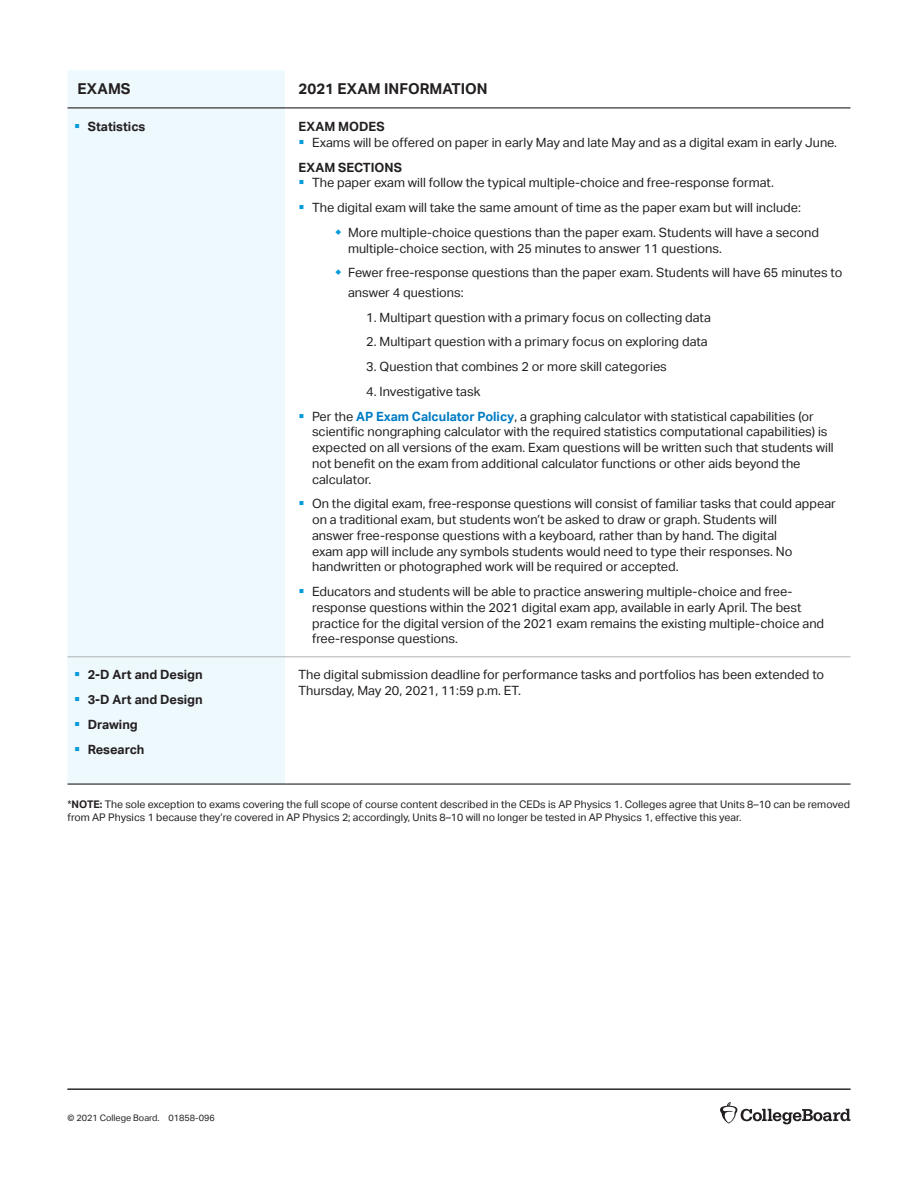
<style>
.page{position:relative;width:918px;height:1188px;background:#fff}
.page>*{position:absolute;margin:0;border:0;box-sizing:border-box;transform-origin:0 0}
.t1{font:700 15px "Aktiv Grotesk";color:#231f20}
.t2{font:12.75px/15.8px "Aktiv Grotesk";color:#231f20}
.t3{font:700 12.75px "Aktiv Grotesk";color:#231f20}
.t4{font:10.5px/13.5px "Aktiv Grotesk";color:#231f20}
.t5{font:9px "Aktiv Grotesk";color:#231f20}
.s1{color:#009ada}
.s2{font-weight:700}
.s3{font-weight:700;color:#007bc3}
</style>
<div class="page">
<svg style="left:720px;top:1102px;width:130px;height:22px"></svg>
<hr style="left:68px;top:1089px;width:782px;height:1px;background:#231f20">
<div style="left:68px;top:70px;width:217px;height:714px;background:#eef9fe"></div>
<hr style="left:68px;top:784px;width:217px;height:1px;background:#231f20">
<hr style="left:285px;top:784px;width:566px;height:1px;background:#231f20">
<hr style="left:68px;top:107px;width:217px;height:1px;background:#231f20">
<hr style="left:285px;top:107px;width:566px;height:1px;background:#231f20">
<hr style="left:68px;top:656px;width:217px;height:1px;background:#b0b2b4">
<hr style="left:285px;top:656px;width:566px;height:1px;background:#b0b2b4">
<p class="t1" style="left:78px;top:80px;width:55px">EXAMS</p>
<p class="t1" style="left:299px;top:80px;width:191px">2021 EXAM INFORMATION</p>
<p class="t3" style="left:74px;top:119px;width:73px"><span class="s1">▪</span> Statistics</p>
<p class="t3" style="left:299px;top:119px;width:88px">EXAM MODES</p>
<p class="t2" style="left:299px;top:130px;width:540px;line-height:24.8px"><span class="s1">▪</span> Exams will be offered on paper in early May and late May and as a digital exam in early June.<br><span class="s2">EXAM SECTIONS</span></p>
<p class="t2" style="left:299px;top:175px;width:477px"><span class="s1">▪</span> The paper exam will follow the typical multiple-choice and free-response format.</p>
<p class="t2" style="left:348px;top:195px;width:472px;line-height:24.8px;text-indent:-50px"><span class="s1">▪</span> The digital exam will take the same amount of time as the paper exam but will include:<br>More multiple-choice questions than the paper exam. Students will have a second</p>
<p class="t2" style="left:348px;top:236px;width:496px;line-height:24.8px">multiple-choice section, with 25 minutes to answer 11 questions.<br>Fewer free-response questions than the paper exam. Students will have 65 minutes to</p>
<p class="t2" style="left:348px;top:285px;width:117px">answer 4 questions:</p>
<p class="t2" style="left:366px;top:309px;width:346px">1. Multipart question with a primary focus on collecting data</p>
<p class="t2" style="left:366px;top:334px;width:343px">2. Multipart question with a primary focus on exploring data</p>
<p class="t2" style="left:366px;top:359px;width:302px">3. Question that combines 2 or more skill categories</p>
<p class="t2" style="left:366px;top:384px;width:116px">4. Investigative task</p>
<p class="t2" style="left:312px;top:408px;width:523px;text-indent:-14px"><span class="s1">▪</span> Per the <span class="s3">AP Exam Calculator Policy</span>, a graphing calculator with statistical capabilities (or scientific nongraphing calculator with the required statistics computational capabilities) is expected on all versions of the exam. Exam questions will be written such that students will not benefit on the exam from additional calculator functions or other aids beyond the calculator.</p>
<p class="t2" style="left:312px;top:496px;width:525px;text-indent:-14px"><span class="s1">▪</span> On the digital exam, free-response questions will consist of familiar tasks that could appear on a traditional exam, but students won’t be asked to draw or graph. Students will<br>answer free-response questions with a keyboard, rather than by hand. The digital<br>exam app will include any symbols students would need to type their responses. No handwritten or photographed work will be required or accepted.</p>
<p class="t2" style="left:312px;top:584px;width:514px;text-indent:-14px"><span class="s1">▪</span> Educators and students will be able to practice answering multiple-choice and free&shy;response questions within the 2021 digital exam app, available in early April. The best practice for the digital version of the 2021 exam remains the existing multiple-choice and free-response questions.</p>
<p class="t3" style="left:74px;top:668px;width:130px"><span class="s1">▪</span> 2-D Art and Design</p>
<p class="t3" style="left:74px;top:692px;width:130px"><span class="s1">▪</span> 3-D Art and Design</p>
<p class="t3" style="left:74px;top:717px;width:65px"><span class="s1">▪</span> Drawing</p>
<p class="t3" style="left:74px;top:742px;width:72px"><span class="s1">▪</span> Research</p>
<p class="t2" style="left:299px;top:667px;width:527px">The digital submission deadline for performance tasks and portfolios has been extended to<br>Thursday, May 20, 2021, 11:59 p.m. ET.</p>
<p class="t4" style="left:68px;top:798px;width:784px">*<span class="s2">NOTE:</span> The sole exception to exams covering the full scope of course content described in the CEDs is AP Physics 1. Colleges agree that Units 8–10 can be removed from AP Physics 1 because they’re covered in AP Physics 2; accordingly, Units 8–10 will no longer be tested in AP Physics 1, effective this year.</p>
<p class="t5" style="left:68px;top:1112px;width:149px">© 2021 College Board. 01858-096</p>
</div>
